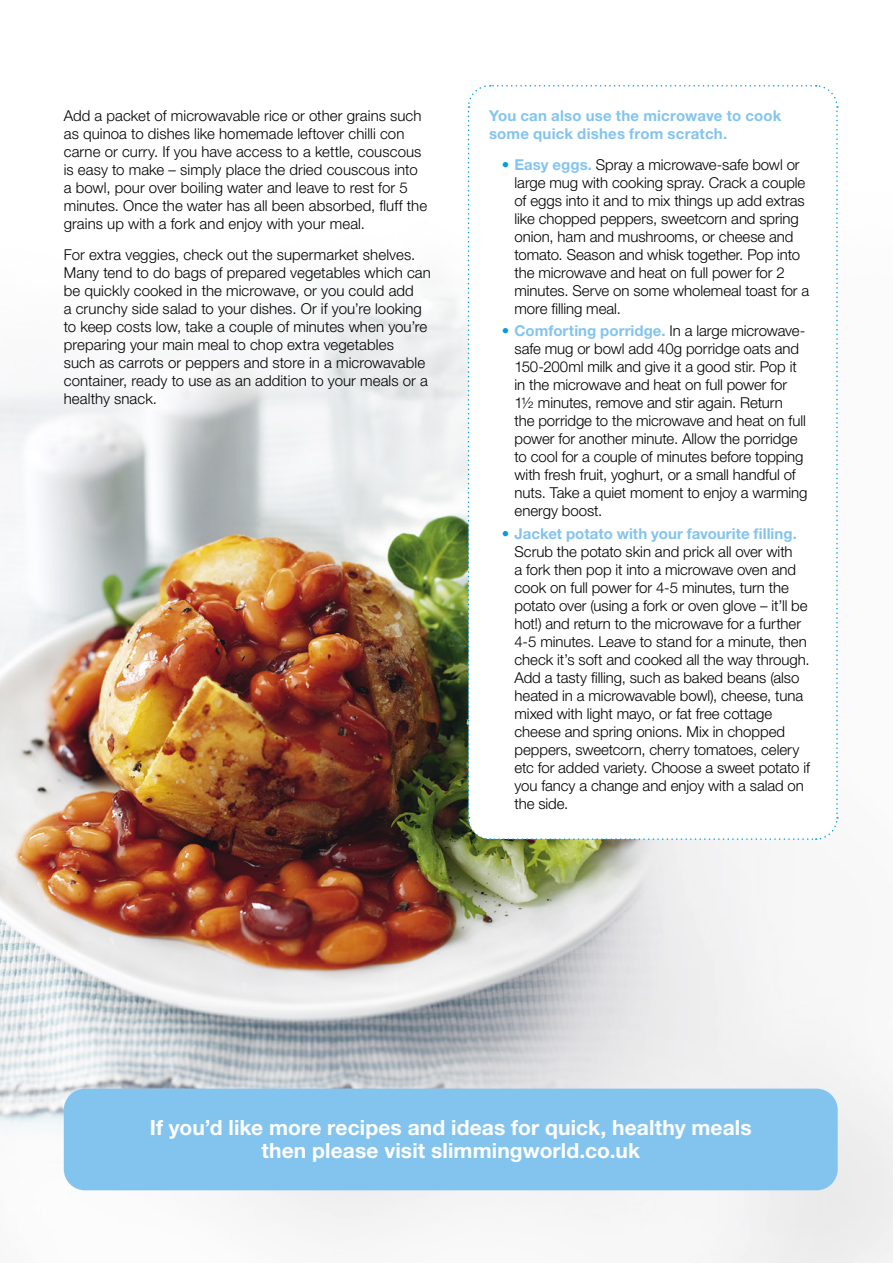
<style>
.page{position:relative;width:893px;height:1263px;background:#fff}
.page>*{position:absolute;margin:0;border:0;box-sizing:border-box;transform-origin:0 0}
.t1{font:700 21px/22.5px "Helvetica Neue LT Std";letter-spacing:.005em;color:#fff;text-align:center}
.t2{font:300 15px/18px "Helvetica Neue LT Std";letter-spacing:-.005em;color:#000}
.t3{font:700 15px/18px "Helvetica Neue LT Std";letter-spacing:.015em;color:#83c4ef}
.s1{font-weight:700;color:#009de0}
.s2{font-weight:700;color:#83c4ef}
</style>
<div class="page">
<img style="left:0;top:106px;width:893px;height:1157px">
<svg style="left:467px;top:85px;width:371px;height:756px"></svg>
<div style="left:64px;top:1089px;width:774px;height:101px;background:#83c4ef;border-radius:21px"></div>
<p class="t2" style="left:64px;top:107px;width:365px">Add a packet of microwavable rice or other grains such as quinoa to dishes like homemade leftover chilli con carne or curry. If you have access to a kettle, couscous is easy to make – simply place the dried couscous into a bowl, pour over boiling water and leave to rest for 5 minutes. Once the water has all been absorbed, fluff the grains up with a fork and enjoy with your meal.</p>
<p class="t2" style="left:64px;top:246px;width:369px">For extra veggies, check out the supermarket shelves.<br>Many tend to do bags of prepared vegetables which can be quickly cooked in the microwave, or you could add<br>a crunchy side salad to your dishes. Or if you’re looking to keep costs low, take a couple of minutes when you’re preparing your main meal to chop extra vegetables<br>such as carrots or peppers and store in a microwavable container, ready to use as an addition to your meals or a healthy snack.</p>
<p class="t3" style="left:489px;top:107px;width:294px">You can also use the microwave to cook some quick dishes from scratch.</p>
<p class="t2" style="left:514px;top:156px;width:296px;text-indent:-13px"><span class="s1">•</span> <span class="s2">Easy eggs.</span> Spray a microwave-safe bowl or large mug with cooking spray. Crack a couple of eggs into it and to mix things up add extras like chopped peppers, sweetcorn and spring onion, ham and mushrooms, or cheese and tomato. Season and whisk together. Pop into the microwave and heat on full power for 2 minutes. Serve on some wholemeal toast for a more filling meal.</p>
<p class="t2" style="left:514px;top:322px;width:294px;text-indent:-13px"><span class="s1">•</span> <span class="s2">Comforting porridge.</span> In a large microwave&shy;safe mug or bowl add 40g porridge oats and 150-200ml milk and give it a good stir. Pop it in the microwave and heat on full power for 1½ minutes, remove and stir again. Return<br>the porridge to the microwave and heat on full power for another minute. Allow the porridge to cool for a couple of minutes before topping with fresh fruit, yoghurt, or a small handful of nuts. Take a quiet moment to enjoy a warming energy boost.</p>
<p class="t2" style="left:514px;top:524px;width:297px;text-indent:-13px"><span class="s1">•</span> <span class="s2">Jacket potato with your favourite filling.<br></span>Scrub the potato skin and prick all over with<br>a fork then pop it into a microwave oven and cook on full power for 4-5 minutes, turn the potato over (using a fork or oven glove – it’ll be hot!) and return to the microwave for a further 4-5 minutes. Leave to stand for a minute, then check it’s soft and cooked all the way through.<br>Add a tasty filling, such as baked beans (also heated in a microwavable bowl), cheese, tuna mixed with light mayo, or fat free cottage cheese and spring onions. Mix in chopped peppers, sweetcorn, cherry tomatoes, celery etc for added variety. Choose a sweet potato if you fancy a change and enjoy with a salad on the side.</p>
<h1 class="t1" style="left:150px;top:1116px;width:603px">If you’d like more recipes and ideas for quick, healthy meals then please visit slimmingworld.co.uk</h1>
</div>
